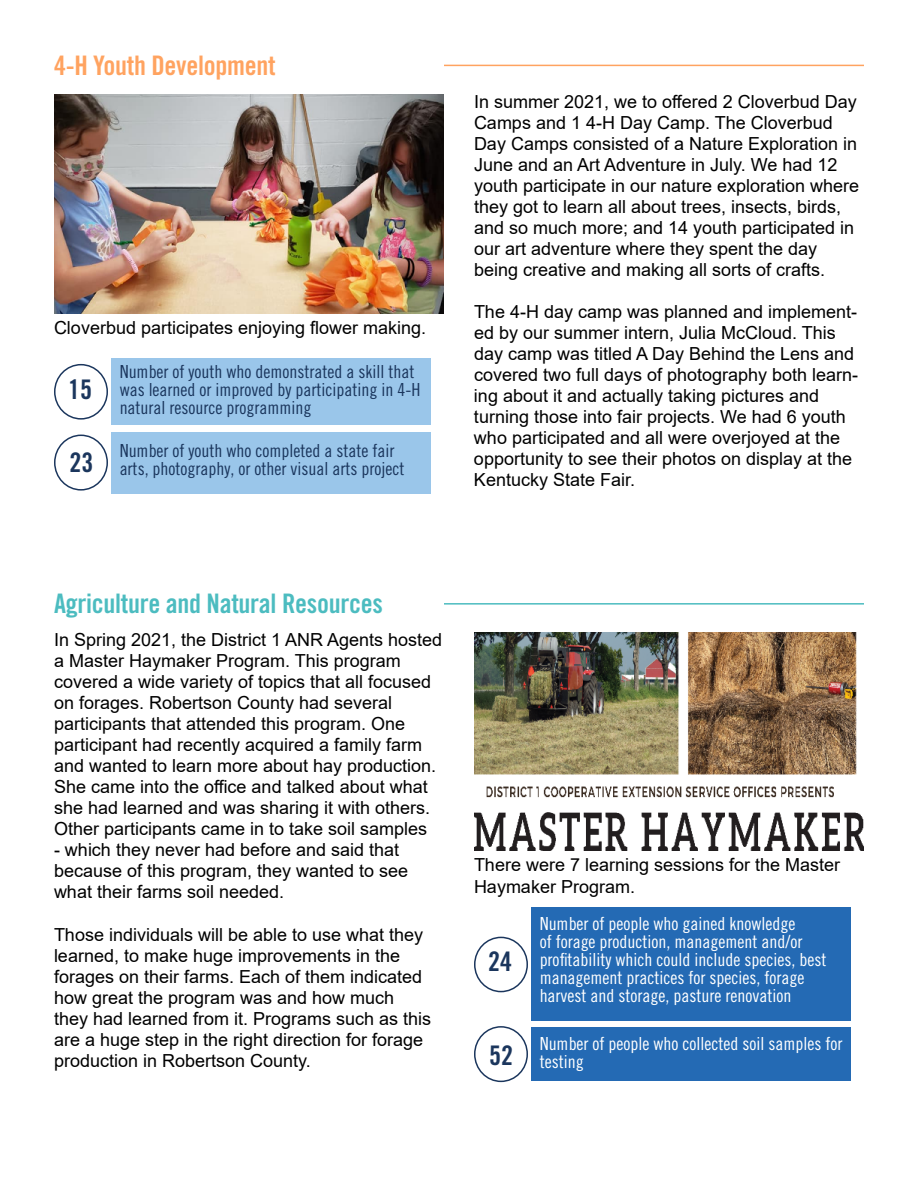
<style>
.page{position:relative;width:918px;height:1188px;background:#fff}
.page>*{position:absolute;margin:0;border:0;box-sizing:border-box;transform-origin:0 0}
.t1{font:27px "Trade Gothic LT Pro Bd Cn 20";color:#1b365d}
.t2{font:26.85px "Trade Gothic LT Pro Bd Cn 20";letter-spacing:-.01em;color:#4cbcc0}
.t3{font:26.85px "Trade Gothic LT Pro Bd Cn 20";letter-spacing:-.01em;color:#ffa360}
.t4{font:18px/21px "Arial";color:#000}
.t5{font:18px/18px "Trade Gothic LT Pro Cn 18";color:#fff}
.t6{font:18px/18px "Trade Gothic LT Pro Cn 18";color:#1b365d}
</style>
<div class="page">
<hr style="left:444px;top:603px;width:420px;height:2px;background:#4cbcc0">
<hr style="left:444px;top:65px;width:420px;height:1px;background:#ffa360">
<div style="left:532px;top:908px;width:319px;height:114px;background:#246ab4"></div>
<div style="left:474px;top:937px;width:54px;height:55px;border:2px solid #1b365d;border-radius:50%"></div>
<div style="left:474px;top:1026px;width:54px;height:56px;border:2px solid #1b365d;border-radius:50%"></div>
<div style="left:532px;top:1027px;width:319px;height:54px;background:#246ab4"></div>
<div style="left:112px;top:358px;width:319px;height:67px;background:#9ac6ea"></div>
<div style="left:54px;top:364px;width:54px;height:56px;border:2px solid #1b365d;border-radius:50%"></div>
<div style="left:54px;top:435px;width:54px;height:56px;border:2px solid #1b365d;border-radius:50%"></div>
<div style="left:112px;top:432px;width:319px;height:61px;background:#9ac6ea"></div>
<img style="left:54px;top:94px;width:390px;height:220px">
<img style="left:474px;top:633px;width:390px;height:217px">
<h2 class="t3" style="left:54px;top:49px;width:223px">4-H Youth Development</h2>
<p class="t4" style="left:54px;top:317px;width:374px">Cloverbud participates enjoying flower making.</p>
<h1 class="t1" style="left:68px;top:373px;width:25px">15</h1>
<p class="t6" style="left:120px;top:363px;width:302px">Number of youth who demonstrated a skill that was learned or improved by participating in 4-H natural resource programming</p>
<h1 class="t1" style="left:70px;top:446px;width:25px">23</h1>
<p class="t6" style="left:120px;top:442px;width:286px">Number of youth who completed a state fair arts, photography, or other visual arts project</p>
<p class="t4" style="left:474px;top:91px;width:387px">In summer 2021, we to offered 2 Cloverbud Day Camps and 1 4-H Day Camp. The Cloverbud Day Camps consisted of a Nature Exploration in June and an Art Adventure in July. We had 12 youth participate in our nature exploration where they got to learn all about trees, insects, birds, and so much more; and 14 youth participated in our art adventure where they spent the day being creative and making all sorts of crafts.</p>
<p class="t4" style="left:474px;top:301px;width:386px">The 4-H day camp was planned and implement&shy;ed by our summer intern, Julia McCloud. This day camp was titled A Day Behind the Lens and covered two full days of photography both learn&shy;ing about it and actually taking pictures and turning those into fair projects. We had 6 youth who participated and all were overjoyed at the opportunity to see their photos on display at the Kentucky State Fair.</p>
<h2 class="t2" style="left:54px;top:587px;width:330px">Agriculture and Natural Resources</h2>
<p class="t4" style="left:54px;top:629px;width:390px">In Spring 2021, the District 1 ANR Agents hosted a Master Haymaker Program. This program covered a wide variety of topics that all focused on forages. Robertson County had several participants that attended this program. One participant had recently acquired a family farm and wanted to learn more about hay production.<br>She came into the office and talked about what she had learned and was sharing it with others.<br>Other participants came in to take soil samples</p>
<p class="t4" style="left:54px;top:839px;width:356px">- which they never had before and said that because of this program, they wanted to see what their farms soil needed.</p>
<p class="t4" style="left:54px;top:924px;width:379px">Those individuals will be able to use what they learned, to make huge improvements in the forages on their farms. Each of them indicated how great the program was and how much they had learned from it. Programs such as this are a huge step in the right direction for forage production in Robertson County.</p>
<p class="t4" style="left:474px;top:854px;width:368px;line-height:21.6px">There were 7 learning sessions for the Master<br>Haymaker Program.</p>
<p class="t5" style="left:540px;top:915px;width:288px">Number of people who gained knowledge<br>of forage production, management and/or profitability which could include species, best management practices for species, forage harvest and storage, pasture renovation</p>
<h1 class="t1" style="left:488px;top:945px;width:25px">24</h1>
<h1 class="t1" style="left:489px;top:1039px;width:25px">52</h1>
<p class="t5" style="left:540px;top:1034px;width:304px">Number of people who collected soil samples for testing</p>
</div>
